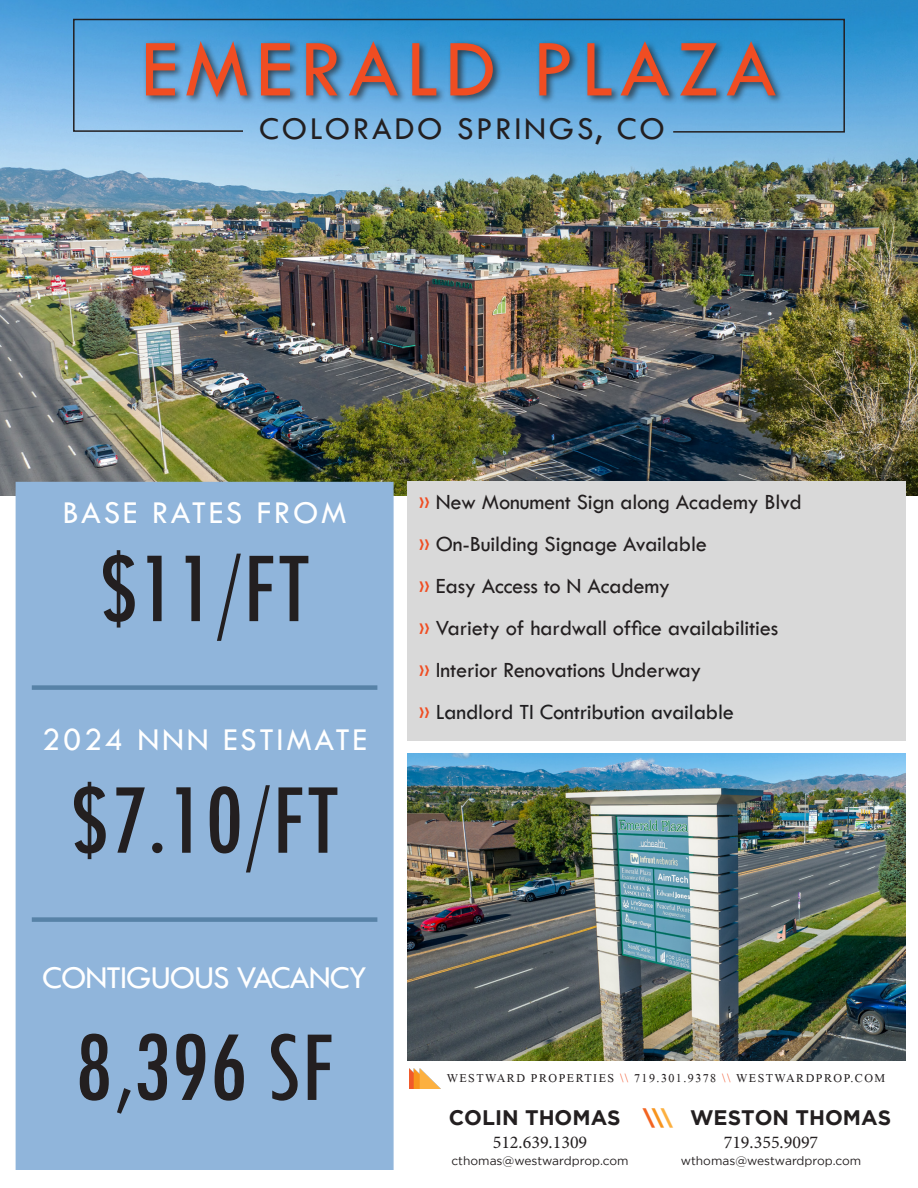
<style>
.page{position:relative;width:918px;height:1188px;background:#fff}
.page>*{position:absolute;margin:0;border:0;box-sizing:border-box;transform-origin:0 0}
.t1{font:condensed 105px "Tw Cen";color:#231f20}
.t2{font:84px "Tw Cen";letter-spacing:.08em;color:#f04d22}
.t3{font:33px "Tw Cen";letter-spacing:.08em;color:#fff}
.t4{font:33px "Tw Cen";letter-spacing:.08em;color:#231f20}
.t5{font:33px "Tw Cen";letter-spacing:-.03em;color:#fff}
.t6{font:22.5px "Tw Cen";letter-spacing:-.01em;color:#231f20}
.t7{font:22.5px "Tw Cen";letter-spacing:-.01em;color:#1f1e20}
.t8{font:700 21px "Gotham";color:#231f20}
.t9{font:900 21px "Gotham";color:#f36421}
.t10{font:18px "Microsoft Himalaya";letter-spacing:.08em;color:#231f20}
.t11{font:18px "Minion Pro";color:#231f20}
.t12{font:12px "Gotham";color:#231f20}
.s1{color:#f04d22}
.s2{color:#f04e22}
.s3{color:#f7941d}
.s4{color:#fcb040}
</style>
<div class="page">
<img style="left:0;top:0;width:918px;height:495px">
<svg style="left:72px;top:18px;width:774px;height:115px;background:#5097c9"></svg>
<div style="left:16px;top:482px;width:378px;height:688px;background:#90b5db;border:2px solid #90b5db"></div>
<div style="left:22px;top:1031px;width:365px;height:139px;background:#90b5db"></div>
<div style="left:32px;top:685px;width:345px;height:5px;background:#5782a7"></div>
<div style="left:32px;top:917px;width:345px;height:5px;background:#5782a7"></div>
<img style="left:410px;top:1069px;width:30px;height:20px">
<div style="left:407px;top:481px;width:499px;height:259px;background:#d9d9d9"></div>
<img style="left:407px;top:753px;width:499px;height:307px">
<p class="t2" style="left:141px;top:18px;width:637px">EMERALD PLAZA</p>
<p class="t4" style="left:259px;top:109px;width:407px">COLORADO SPRINGS, CO</p>
<p class="t3" style="left:63px;top:493px;width:285px">BASE RATES FROM</p>
<p class="t1" style="left:99px;top:525px;width:213px">$11/FT</p>
<p class="t3" style="left:42px;top:720px;width:326px">2024 NNN ESTIMATE</p>
<p class="t1" style="left:70px;top:756px;width:271px">$7.10/FT</p>
<p class="t5" style="left:42px;top:958px;width:326px">CONTIGUOUS VACANCY</p>
<p class="t1" style="left:75px;top:1004px;width:261px">8,396 SF</p>
<p class="t6" style="left:419px;top:488px;width:384px"><span class="s1">»</span> New Monument Sign along Academy Blvd</p>
<p class="t6" style="left:419px;top:530px;width:290px"><span class="s1">»</span> On-Building Signage Available</p>
<p class="t6" style="left:419px;top:572px;width:253px"><span class="s1">»</span> Easy Access to N Academy</p>
<p class="t6" style="left:419px;top:614px;width:361px"><span class="s1">»</span> Variety of hardwall office availabilities</p>
<p class="t6" style="left:419px;top:656px;width:284px"><span class="s1">»</span> Interior Renovations Underway</p>
<p class="t7" style="left:419px;top:698px;width:317px"><span class="s1">»</span> Landlord TI Contribution available</p>
<p class="t10" style="left:447px;top:1066px;width:440px">WESTWARD PROPERTIES <span class="s1">\\</span> 719.301.9378 <span class="s2">\\</span> WESTWARDPROP.COM</p>
<p class="t9" style="left:643px;top:1105px;width:31px">\<span class="s3">\</span><span class="s4">\</span></p>
<p class="t8" style="left:449px;top:1105px;width:173px">COLIN THOMAS</p>
<p class="t8" style="left:690px;top:1105px;width:203px">WESTON THOMAS</p>
<p class="t11" style="left:493px;top:1130px;width:96px">512.639.1309</p>
<p class="t11" style="left:724px;top:1130px;width:96px">719.355.9097</p>
<p class="t12" style="left:451px;top:1154px;width:179px">cthomas@westwardprop.com</p>
<p class="t12" style="left:681px;top:1154px;width:182px">wthomas@westwardprop.com</p>
</div>
